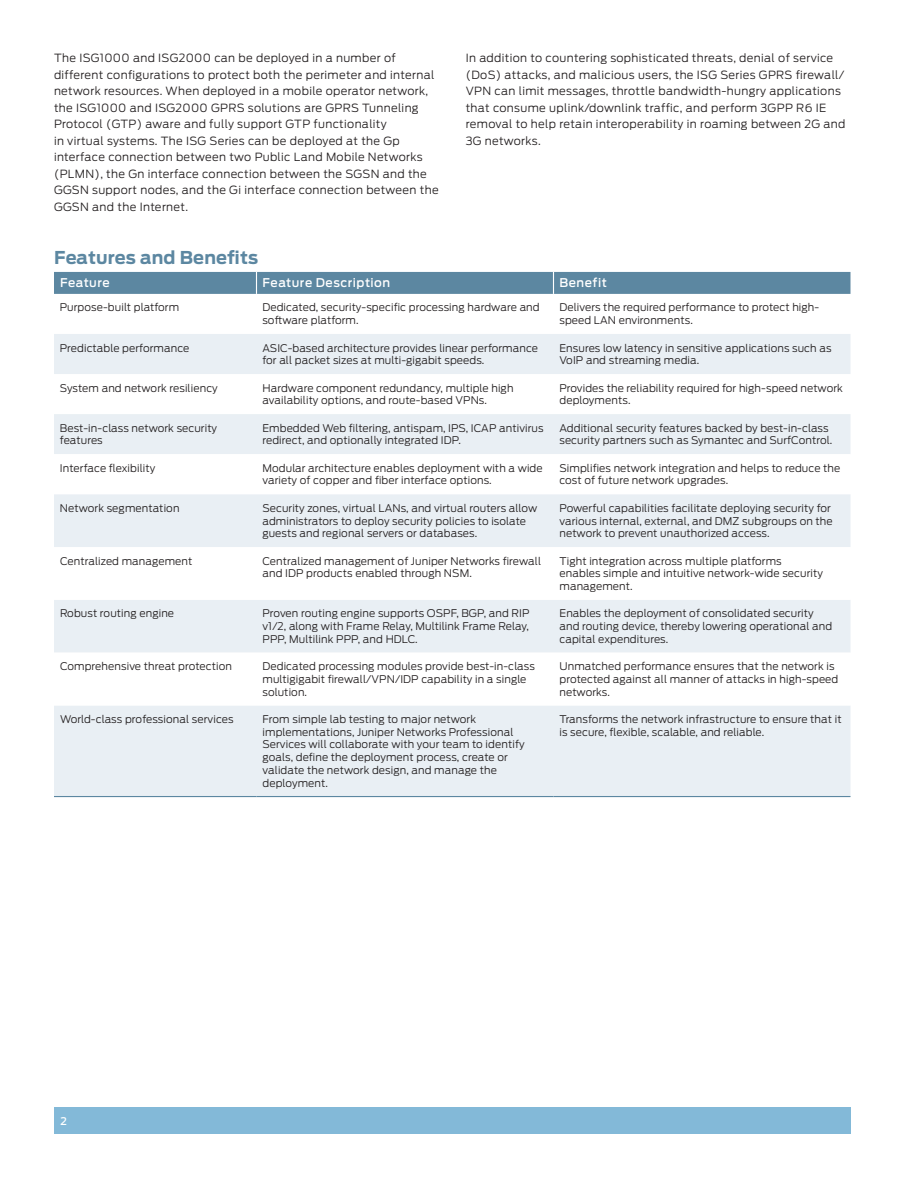
<style>
.page{position:relative;width:918px;height:1188px;background:#fff}
.page>*{position:absolute;margin:0;border:0;box-sizing:border-box;transform-origin:0 0}
.t1{font:700 17.7px "Antenna";letter-spacing:.01em;color:#5c87a1}
.t2{font:500 12px "Antenna";letter-spacing:.045em;color:#fff}
.t3{font:300 11.25px/16.5px "Antenna";letter-spacing:.03em;color:#231f20}
.t4{font:300 10.5px/12.8px "Antenna";letter-spacing:.01em;color:#231f20}
.t5{font:500 10.5px "Antenna";color:#fff}
</style>
<div class="page">
<div style="left:54px;top:1107px;width:796px;height:27px;background:#83b9d8"></div>
<div style="left:54px;top:334px;width:796px;height:462px;background:#e9eff4"></div>
<svg style="left:54px;top:374px;width:796px;height:331px"></svg>
<div style="left:54px;top:272px;width:796px;height:22px;background:#5c87a1"></div>
<hr style="left:54px;top:796px;width:202px;height:1px;background:#5c87a1">
<hr style="left:256px;top:796px;width:298px;height:1px;background:#5c87a1">
<hr style="left:554px;top:796px;width:296px;height:1px;background:#5c87a1">
<p class="t3" style="left:54px;top:50px;width:386px">The ISG1000 and ISG2000 can be deployed in a number of different configurations to protect both the perimeter and internal network resources. When deployed in a mobile operator network, the ISG1000 and ISG2000 GPRS solutions are GPRS Tunneling Protocol (GTP) aware and fully support GTP functionality<br>in virtual systems. The ISG Series can be deployed at the Gp interface connection between two Public Land Mobile Networks (PLMN), the Gn interface connection between the SGSN and the GGSN support nodes, and the Gi interface connection between the GGSN and the Internet.</p>
<p class="t3" style="left:466px;top:50px;width:381px">In addition to countering sophisticated threats, denial of service (DoS) attacks, and malicious users, the ISG Series GPRS firewall/ VPN can limit messages, throttle bandwidth-hungry applications that consume uplink/downlink traffic, and perform 3GPP R6 IE removal to help retain interoperability in roaming between 2G and 3G networks.</p>
<h1 class="t1" style="left:54px;top:247px;width:206px">Features and Benefits</h1>
<p class="t2" style="left:60px;top:276px;width:51px">Feature</p>
<p class="t2" style="left:262px;top:276px;width:129px">Feature Description</p>
<p class="t2" style="left:560px;top:276px;width:49px">Benefit</p>
<p class="t4" style="left:60px;top:301px;width:121px">Purpose-built platform</p>
<p class="t4" style="left:262px;top:301px;width:279px">Dedicated, security-specific processing hardware and software platform.</p>
<p class="t4" style="left:559px;top:301px;width:261px">Delivers the required performance to protect high&shy;speed LAN environments.</p>
<p class="t4" style="left:60px;top:341px;width:131px">Predictable performance</p>
<p class="t4" style="left:262px;top:341px;width:277px">ASIC-based architecture provides linear performance for all packet sizes at multi-gigabit speeds.</p>
<p class="t4" style="left:559px;top:341px;width:274px">Ensures low latency in sensitive applications such as<br>VoIP and streaming media.</p>
<p class="t4" style="left:60px;top:381px;width:159px">System and network resiliency</p>
<p class="t4" style="left:262px;top:381px;width:253px">Hardware component redundancy, multiple high availability options, and route-based VPNs.</p>
<p class="t4" style="left:559px;top:381px;width:285px">Provides the reliability required for high-speed network deployments.</p>
<p class="t4" style="left:60px;top:422px;width:159px">Best-in-class network security features</p>
<p class="t4" style="left:262px;top:422px;width:283px">Embedded Web filtering, antispam, IPS, ICAP antivirus redirect, and optionally integrated IDP.</p>
<p class="t4" style="left:559px;top:422px;width:275px">Additional security features backed by best-in-class security partners such as Symantec and SurfControl.</p>
<p class="t4" style="left:60px;top:462px;width:97px">Interface flexibility</p>
<p class="t4" style="left:262px;top:462px;width:282px">Modular architecture enables deployment with a wide variety of copper and fiber interface options.</p>
<p class="t4" style="left:559px;top:462px;width:282px">Simplifies network integration and helps to reduce the cost of future network upgrades.</p>
<p class="t4" style="left:60px;top:502px;width:121px">Network segmentation</p>
<p class="t4" style="left:262px;top:502px;width:276px">Security zones, virtual LANs, and virtual routers allow administrators to deploy security policies to isolate guests and regional servers or databases.</p>
<p class="t4" style="left:559px;top:502px;width:275px">Powerful capabilities facilitate deploying security for various internal, external, and DMZ subgroups on the network to prevent unauthorized access.</p>
<p class="t4" style="left:60px;top:554px;width:134px">Centralized management</p>
<p class="t4" style="left:263px;top:554px;width:280px">Centralized management of Juniper Networks firewall and IDP products enabled through NSM.</p>
<p class="t4" style="left:560px;top:554px;width:265px">Tight integration across multiple platforms enables simple and intuitive network-wide security management.</p>
<p class="t4" style="left:60px;top:607px;width:116px">Robust routing engine</p>
<p class="t4" style="left:263px;top:607px;width:269px;text-align:justify">Proven routing engine supports OSPF, BGP, and RIP v1/2, along with Frame Relay, Multilink Frame Relay, PPP, Multilink PPP, and HDLC.</p>
<p class="t4" style="left:560px;top:607px;width:274px">Enables the deployment of consolidated security and routing device, thereby lowering operational and capital expenditures.</p>
<p class="t4" style="left:60px;top:660px;width:173px">Comprehensive threat protection</p>
<p class="t4" style="left:263px;top:660px;width:274px">Dedicated processing modules provide best-in-class multigigabit firewall/VPN/IDP capability in a single solution.</p>
<p class="t4" style="left:560px;top:660px;width:280px">U nmatched performance ensures that the network is protected against all manner of attacks in high-speed networks.</p>
<p class="t4" style="left:60px;top:713px;width:175px">World-class professional services</p>
<p class="t4" style="left:263px;top:713px;width:264px">From simple lab testing to major network implementations, Juniper Networks Professional Services will collaborate with your team to identify goals, define the deployment process, create or validate the network design, and manage the deployment.</p>
<p class="t4" style="left:560px;top:713px;width:284px">Transforms the network infrastructure to ensure that it is secure, flexible, scalable, and reliable.</p>
<p class="t5" style="left:61px;top:1115px;width:8px">2</p>
</div>
